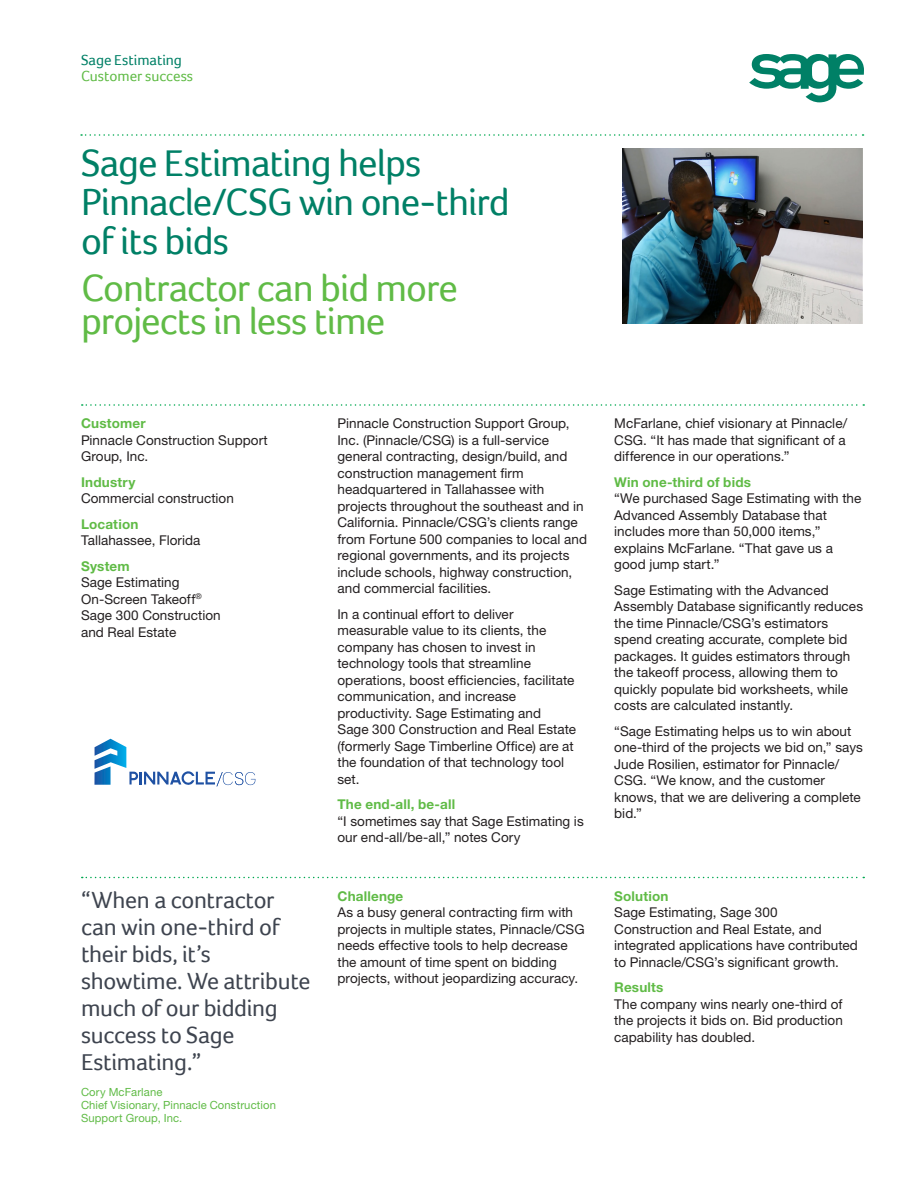
<style>
.page{position:relative;width:918px;height:1188px;background:#fff}
.page>*{position:absolute;margin:0;border:0;box-sizing:border-box;transform-origin:0 0}
.Headline_1{font:39px/39px "Foco";letter-spacing:-.025em;color:#008066}
.Headline_2{font:39px/33px "Foco";letter-spacing:-.025em;color:#60bb46}
.Pull_Out_Text{font:24px/27px "Foco";letter-spacing:-.015em;color:#3e444f}
.Customer_Success{font:15px "Foco";color:#60bb46}
.Product_Name{font:15px "Foco";letter-spacing:-.005em;color:#008066}
.Body_Text{font:13.5px/16.5px "Helvetica Neue LT Std";letter-spacing:.005em;color:#231f20}
.Subheads{font:700 13.5px "Helvetica Neue LT Std";letter-spacing:.015em;color:#60bb46}
.Captions{font:11.25px/12.8px "Helvetica Neue LT Std";letter-spacing:.01em;color:#60bb46}
</style>
<div class="page">
<svg style="left:81px;top:134px;width:783px;height:2px"></svg>
<svg style="left:82px;top:404px;width:782px;height:2px"></svg>
<svg style="left:82px;top:877px;width:782px;height:1px"></svg>
<img style="left:622px;top:148px;width:241px;height:176px">
<svg style="left:749px;top:54px;width:115px;height:48px"></svg>
<svg style="left:129px;top:771px;width:126px;height:15px"></svg>
<img style="left:94px;top:739px;width:32px;height:29px">
<svg style="left:94px;top:766px;width:17px;height:19px"></svg>
<p class="Product_Name" style="left:81px;top:51px;width:103px">Sage Estimating</p>
<p class="Customer_Success" style="left:81px;top:67px;width:114px">Customer success</p>
<p class="Headline_1" style="left:81px;top:143px;width:430px">Sage Estimating helps<br>Pinnacle/CSG win one-third of its bids</p>
<p class="Headline_2" style="left:81px;top:271px;width:379px">Contractor can bid more projects in less time</p>
<p class="Subheads" style="left:81px;top:415px;width:66px">Customer</p>
<p class="Body_Text" style="left:81px;top:431px;width:188px">Pinnacle Construction Support<br>Group, Inc.</p>
<p class="Subheads" style="left:81px;top:473px;width:56px">Industry</p>
<p class="Body_Text" style="left:81px;top:490px;width:154px">Commercial construction</p>
<p class="Subheads" style="left:81px;top:515px;width:59px">Location</p>
<p class="Body_Text" style="left:81px;top:532px;width:121px">Tallahassee, Florida</p>
<p class="Subheads" style="left:81px;top:557px;width:50px">System</p>
<p class="Body_Text" style="left:81px;top:574px;width:141px">Sage Estimating<br>On-Screen Takeoff<sup>®<br></sup>Sage 300 Construction and Real Estate</p>
<p class="Pull_Out_Text" style="left:81px;top:886px;width:231px">“When a contractor can win one-third of their bids, it’s showtime. We attribute much of our bidding success to Sage<br>Estimating.”</p>
<p class="Captions" style="left:81px;top:1086px;width:196px">Cory McFarlane<br>Chief Visionary, Pinnacle Construction<br>Support Group, Inc.</p>
<p class="Body_Text" style="left:338px;top:415px;width:251px">Pinnacle Construction Support Group, Inc. (Pinnacle/CSG) is a full-service general contracting, design/build, and construction management firm headquartered in Tallahassee with projects throughout the southeast and in California. Pinnacle/CSG’s clients range from Fortune 500 companies to local and regional governments, and its projects include schools, highway construction, and commercial facilities.</p>
<p class="Body_Text" style="left:338px;top:605px;width:240px">In a continual effort to deliver measurable value to its clients, the company has chosen to invest in technology tools that streamline operations, boost efficiencies, facilitate communication, and increase productivity. Sage Estimating and<br>Sage 300 Construction and Real Estate (formerly Sage Timberline Office) are at the foundation of that technology tool set.</p>
<p class="Subheads" style="left:338px;top:796px;width:119px">The end-all, be-all</p>
<p class="Body_Text" style="left:338px;top:812px;width:248px">“I sometimes say that Sage Estimating is our end-all/be-all,” notes Cory</p>
<p class="Subheads" style="left:338px;top:887px;width:67px">Challenge</p>
<p class="Body_Text" style="left:338px;top:904px;width:249px">As a busy general contracting firm with projects in multiple states, Pinnacle/CSG needs effective tools to help decrease the amount of time spent on bidding projects, without jeopardizing accuracy.</p>
<p class="Body_Text" style="left:614px;top:415px;width:234px;text-align:justify">McFarlane, chief visionary at Pinnacle/ CSG. “It has made that significant of a difference in our operations.”</p>
<p class="Subheads" style="left:614px;top:473px;width:138px">Win one-third of bids</p>
<p class="Body_Text" style="left:614px;top:490px;width:249px">“We purchased Sage Estimating with the<br>Advanced Assembly Database that includes more than 50,000 items,” explains McFarlane. “That gave us a good jump start.”</p>
<p class="Body_Text" style="left:614px;top:581px;width:250px">Sage Estimating with the Advanced Assembly Database significantly reduces the time Pinnacle/CSG’s estimators spend creating accurate, complete bid packages. It guides estimators through the takeoff process, allowing them to quickly populate bid worksheets, while costs are calculated instantly.</p>
<p class="Body_Text" style="left:614px;top:722px;width:250px">“Sage Estimating helps us to win about one-third of the projects we bid on,” says<br>Jude Rosilien, estimator for Pinnacle/<br>CSG. “We know, and the customer knows, that we are delivering a complete bid.”</p>
<p class="Subheads" style="left:614px;top:887px;width:56px">Solution</p>
<p class="Body_Text" style="left:614px;top:904px;width:245px">Sage Estimating, Sage 300<br>Construction and Real Estate, and integrated applications have contributed to Pinnacle/CSG’s significant growth.</p>
<p class="Subheads" style="left:614px;top:979px;width:51px">Results</p>
<p class="Body_Text" style="left:614px;top:995px;width:230px;text-align:justify">The company wins nearly one-third of the projects it bids on. Bid production capability has doubled.</p>
</div>
